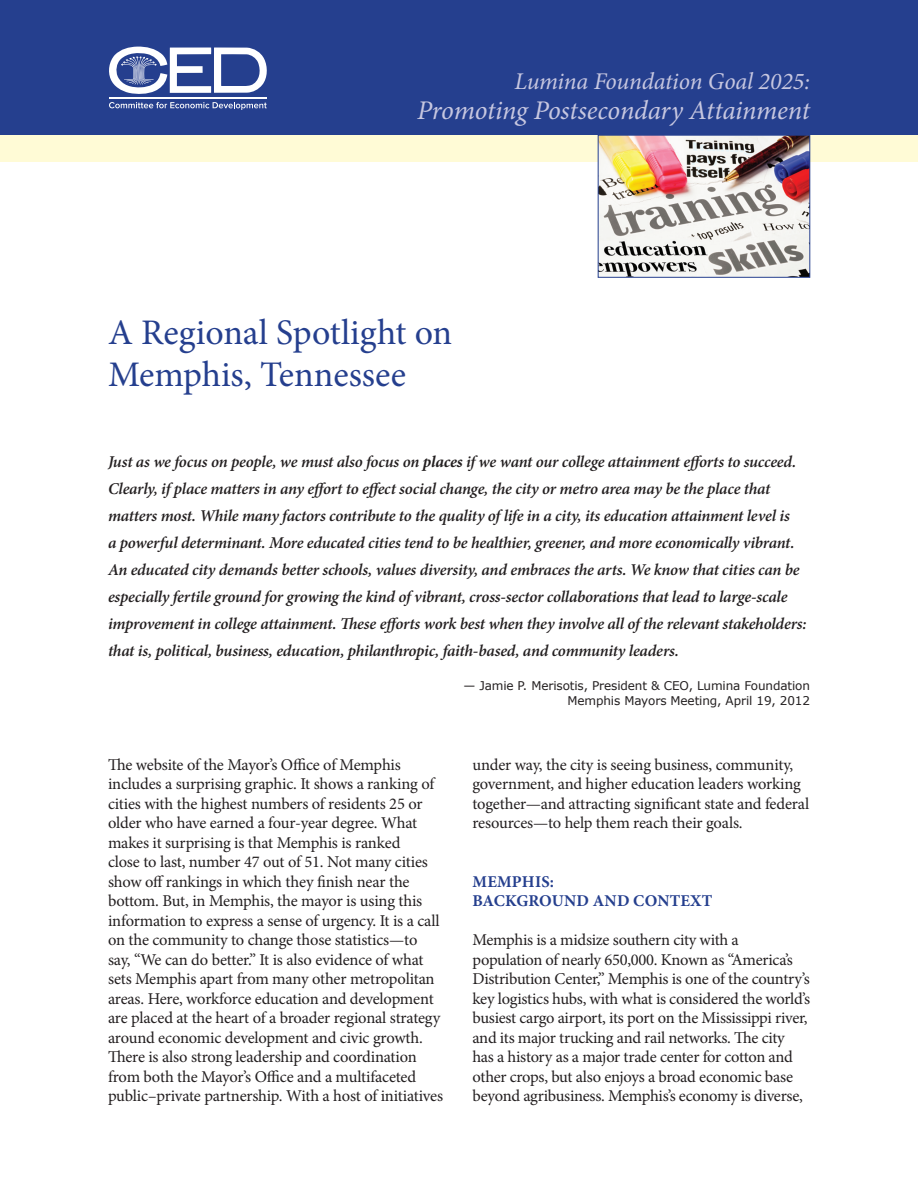
<style>
.page{position:relative;width:918px;height:1188px;background:#fff}
.page>*{position:absolute;margin:0;border:0;box-sizing:border-box;transform-origin:0 0}
.Main_Head_Span{font:36px/42px "Minion Pro";color:#253f8e}
.Main_Head_no_span{font:italic 27px "Minion Pro";letter-spacing:-.01em;color:#c7c7e0}
.Main_Head_no_span-2{font:italic 24px "Minion Pro";letter-spacing:-.01em;color:#c7c7e0}
.Body{font:16.5px/19.5px "Minion Pro";letter-spacing:-.015em;color:#231f20}
.Body-2{font:italic 600 16.5px/27px "Minion Pro";letter-spacing:-.015em;color:#231f20}
.Subhead{font:700 16.5px/19.5px "Minion Pro";letter-spacing:.01em;color:#253f8e}
.Body-3{font:12px "Verdana";letter-spacing:-.01em;color:#231f20}
.s1{font-weight:700}
</style>
<div class="page">
<div style="left:0;top:135px;width:918px;height:27px;background:#fffbd6"></div>
<div style="left:0;top:0;width:918px;height:135px;background:#253f8e"></div>
<img style="left:598px;top:135px;width:212px;height:143px">
<svg style="left:109px;top:47px;width:158px;height:48px"></svg>
<svg style="left:109px;top:102px;width:158px;height:8px"></svg>
<hr style="left:109px;top:97px;width:158px;height:1px;background:#fff">
<p class="Main_Head_no_span-2" style="left:514px;top:65px;width:297px">Lumina Foundation Goal 2025:</p>
<p class="Main_Head_no_span" style="left:417px;top:92px;width:394px">Promoting Postsecondary Attainment</p>
<p class="Main_Head_Span" style="left:108px;top:311px;width:346px">A Regional Spotlight on<br>Memphis, Tennessee</p>
<p class="Body-2" style="left:108px;top:448px;width:700px">Just as we focus on people, we must also focus on <span class="s1">places</span> if we want our college attainment efforts to succeed.<br>Clearly, if place matters in any effort to effect social change, the city or metro area may be the place that matters most. While many factors contribute to the quality of life in a city, its education attainment level is<br>a powerful determinant. More educated cities tend to be healthier, greener, and more economically vibrant.<br>An educated city demands better schools, values diversity, and embraces the arts. We know that cities can be especially fertile ground for growing the kind of vibrant, cross-sector collaborations that lead to large-scale improvement in college attainment. These efforts work best when they involve all of the relevant stakeholders: that is, political, business, education, philanthropic, faith-based, and community leaders.</p>
<p class="Body-3" style="left:463px;top:678px;width:348px">— Jamie P. Merisotis, President &amp; CEO, Lumina Foundation</p>
<p class="Body-3" style="left:568px;top:693px;width:244px">Memphis Mayors Meeting, April 19, 2012</p>
<p class="Body" style="left:108px;top:755px;width:337px">The website of the Mayor’s Office of Memphis includes a surprising graphic. It shows a ranking of cities with the highest numbers of residents 25 or older who have earned a four-year degree. What makes it surprising is that Memphis is ranked<br>close to last, number 47 out of 51. Not many cities show off rankings in which they finish near the bottom. But, in Memphis, the mayor is using this information to express a sense of urgency. It is a call on the community to change those statistics—to say, “We can do better.” It is also evidence of what sets Memphis apart from many other metropolitan areas. Here, workforce education and development are placed at the heart of a broader regional strategy around economic development and civic growth.<br>There is also strong leadership and coordination from both the Mayor’s Office and a multifaceted public–private partnership. With a host of initiatives</p>
<p class="Body" style="left:472px;top:755px;width:338px">under way, the city is seeing business, community, government, and higher education leaders working together—and attracting significant state and federal resources—to help them reach their goals.</p>
<p class="Subhead" style="left:473px;top:871px;width:241px">MEMPHIS:<br>BACKGROUND AND CONTEXT</p>
<p class="Body" style="left:472px;top:930px;width:339px">Memphis is a midsize southern city with a population of nearly 650,000. Known as “America’s Distribution Center,” Memphis is one of the country’s key logistics hubs, with what is considered the world’s busiest cargo airport, its port on the Mississippi river, and its major trucking and rail networks. The city has a history as a major trade center for cotton and other crops, but also enjoys a broad economic base beyond agribusiness. Memphis’s economy is diverse,</p>
</div>
